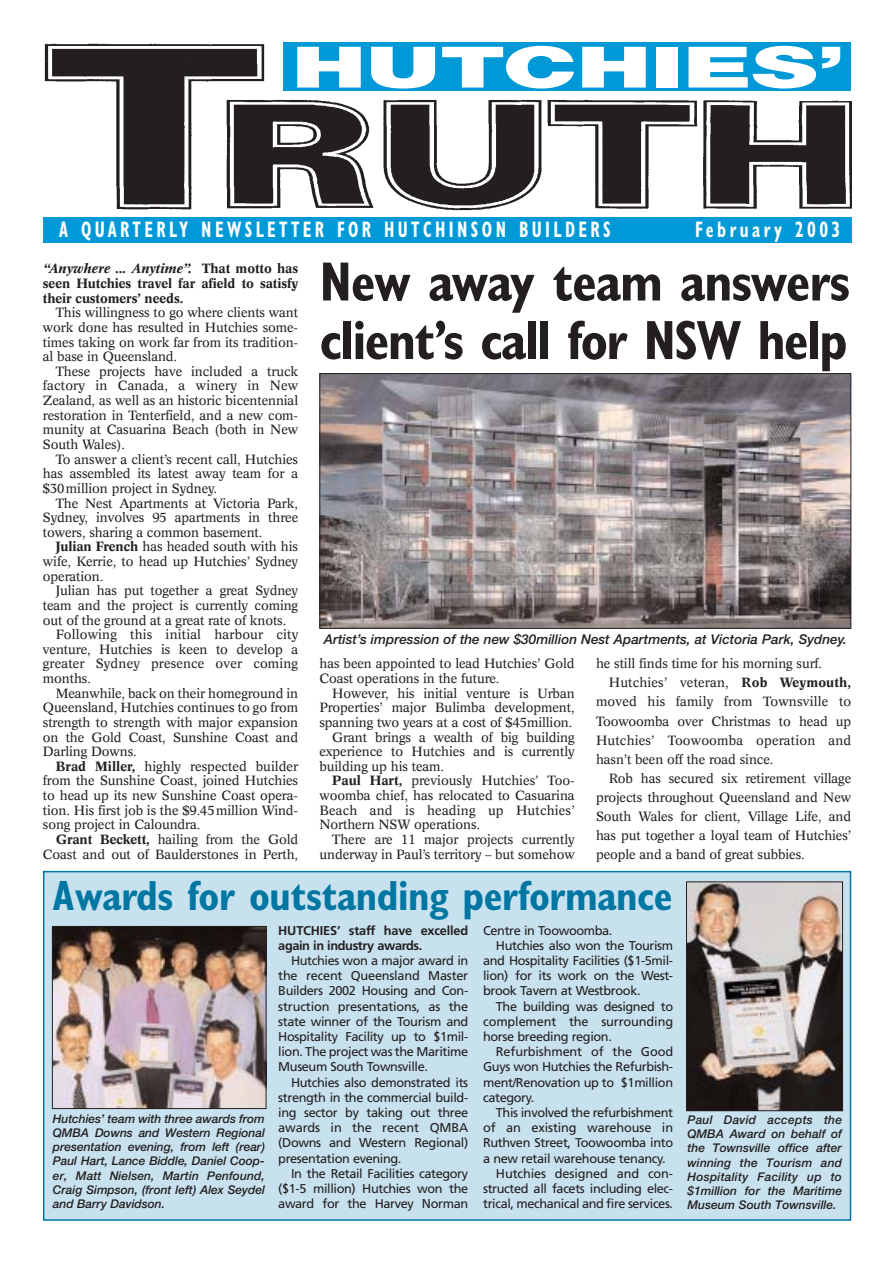
<style>
.page{position:relative;width:893px;height:1262px;background:#fff}
.page>*{position:absolute;margin:0;border:0;box-sizing:border-box;transform-origin:0 0}
.t1{font:900 57px "Helvetica Neue";letter-spacing:-.005em;color:#fff;scale:1.72 1}
.t2{font:700 condensed 55.5px/58.5px "Gill Sans";letter-spacing:-.03em;color:#231f20;scale:.95 1}
.t3{font:700 condensed 42.3px "Gill Sans";letter-spacing:-.01em;color:#0076a3;scale:.95 1}
.t4{font:700 condensed 22.5px "Gill Sans";letter-spacing:.2em;color:#fff;scale:.75 1}
.t5{font:italic 500 13.5px "Helvetica Neue";color:#231f20}
.t6{font:13.2px/14.7px "Concorde";letter-spacing:-.01em;color:#231f20;text-align:justify}
.t7{font:13.2px "Concorde";letter-spacing:.01em;color:#231f20}
.t8{font:700 13.2px/14.7px "Concorde";letter-spacing:-.01em;color:#231f20;text-align:justify}
.t9{font:12.75px/15.1px "Frutiger";letter-spacing:-.03em;color:#231f20;text-align:justify}
.t10{font:12.75px "Frutiger";letter-spacing:-.01em;color:#231f20}
.t11{font:700 12.75px/15.1px "Frutiger";letter-spacing:-.015em;color:#231f20}
.t12{font:italic 500 12px/14.2px "Helvetica Neue";color:#231f20;text-align:justify}
.s1{font-style:italic}
.s2{font-weight:700}
</style>
<div class="page">
<div style="left:44px;top:871px;width:806px;height:349px;background:#c8e1ee"></div>
<div style="left:43px;top:871px;width:808px;height:349px;border:2px solid #0076a3"></div>
<img style="left:44px;top:43px;width:807px;height:168px">
<div style="left:283px;top:43px;width:568px;height:48px;background:#0099d8"></div>
<div style="left:43px;top:218px;width:808px;height:25px;background:#0099d8"></div>
<img style="left:321px;top:375px;width:528px;height:251px">
<div style="left:319px;top:373px;width:532px;height:255px;border:1px solid #231f20"></div>
<img style="left:54px;top:928px;width:210px;height:178px">
<div style="left:52px;top:926px;width:214px;height:182px;border:1px solid #231f20"></div>
<img style="left:688px;top:883px;width:152px;height:226px">
<div style="left:686px;top:881px;width:156px;height:230px;border:1px solid #231f20"></div>
<h1 class="t1" style="left:291px;top:47px;width:323px">HUTCHIES’</h1>
<h3 class="t4" style="left:59px;top:221px;width:737px">A QUARTERLY NEWSLETTER FOR HUTCHINSON BUILDERS</h3>
<h3 class="t4" style="left:695px;top:221px;width:195px">February 2003</h3>
<p class="t8" style="left:43px;top:262px;width:257px"><span class="s1">“Anywhere ... Anytime”.</span> That motto has seen Hutchies travel far afield to satisfy their customers’ needs.</p>
<p class="t6" style="left:43px;top:306px;width:257px;text-indent:13px">This willingness to go where clients want work done has resulted in Hutchies some&shy;times taking on work far from its tradition&shy;al base in Queensland.</p>
<p class="t6" style="left:43px;top:365px;width:257px;text-indent:13px">These projects have included a truck factory in Canada, a winery in New Zealand, as well as an historic bicentennial restoration in Tenterfield, and a new com&shy;munity at Casuarina Beach (both in New South Wales).</p>
<p class="t6" style="left:43px;top:453px;width:257px;text-indent:13px">To answer a client’s recent call, Hutchies has assembled its latest away team for a $30million project in Sydney.</p>
<p class="t6" style="left:43px;top:496px;width:257px;text-indent:13px">The Nest Apartments at Victoria Park, Sydney, involves 95 apartments in three towers, sharing a common basement.</p>
<p class="t6" style="left:43px;top:540px;width:257px;text-indent:13px"><span class="s2">Julian French</span> has headed south with his wife, Kerrie, to head up Hutchies’ Sydney operation.</p>
<p class="t6" style="left:56px;top:584px;width:244px">Julian has put together a great Sydney</p>
<p class="t6" style="left:43px;top:599px;width:257px">team and the project is currently coming</p>
<p class="t6" style="left:43px;top:613px;width:245px">out of the ground at a great rate of knots.</p>
<p class="t7" style="left:56px;top:629px;width:244px">Following this initial harbour city</p>
<p class="t6" style="left:43px;top:643px;width:257px">venture, Hutchies is keen to develop a</p>
<p class="t7" style="left:43px;top:658px;width:257px">greater Sydney presence over coming</p>
<p class="t6" style="left:43px;top:672px;width:50px">months.</p>
<p class="t6" style="left:56px;top:687px;width:244px">Meanwhile, back on their homeground in</p>
<p class="t6" style="left:43px;top:701px;width:257px">Queensland, Hutchies continues to go from</p>
<p class="t6" style="left:43px;top:716px;width:257px">strength to strength with major expansion</p>
<p class="t6" style="left:43px;top:730px;width:257px">on the Gold Coast, Sunshine Coast and</p>
<p class="t6" style="left:43px;top:745px;width:95px">Darling Downs.</p>
<p class="t6" style="left:56px;top:760px;width:244px"><span class="s2">Brad Miller,</span> highly respected builder</p>
<p class="t6" style="left:43px;top:774px;width:257px">from the Sunshine Coast, joined Hutchies</p>
<p class="t6" style="left:43px;top:789px;width:257px">to head up its new Sunshine Coast opera-</p>
<p class="t6" style="left:43px;top:804px;width:257px">tion. His first job is the $9.45million Wind-</p>
<p class="t6" style="left:43px;top:818px;width:159px">song project in Caloundra.</p>
<p class="t6" style="left:56px;top:833px;width:244px"><span class="s2">Grant Beckett,</span> hailing from the Gold</p>
<p class="t6" style="left:43px;top:847px;width:257px">Coast and out of Baulderstones in Perth,</p>
<h2 class="t2" style="left:319px;top:258px;width:560px">New away team answers client’s call for NSW help</h2>
<p class="t5" style="left:324px;top:634px;width:524px">Artist’s impression of the new $30million Nest Apartments, at Victoria Park, Sydney.</p>
<p class="t6" style="left:319px;top:657px;width:257px">has been appointed to lead Hutchies’ Gold<br>Coast operations in the future.</p>
<p class="t6" style="left:332px;top:687px;width:244px">However, his initial venture is Urban</p>
<p class="t6" style="left:319px;top:701px;width:257px">Properties’ major Bulimba development,</p>
<p class="t6" style="left:319px;top:716px;width:254px">spanning two years at a cost of $45million.</p>
<p class="t6" style="left:332px;top:730px;width:244px">Grant brings a wealth of big building</p>
<p class="t6" style="left:319px;top:745px;width:257px">experience to Hutchies and is currently</p>
<p class="t6" style="left:319px;top:760px;width:126px">building up his team.</p>
<p class="t6" style="left:332px;top:774px;width:244px"><span class="s2">Paul Hart,</span> previously Hutchies’ Too-</p>
<p class="t6" style="left:319px;top:789px;width:257px">woomba chief, has relocated to Casuarina</p>
<p class="t7" style="left:319px;top:804px;width:257px">Beach and is heading up Hutchies’</p>
<p class="t6" style="left:319px;top:818px;width:162px">Northern NSW operations.</p>
<p class="t6" style="left:332px;top:833px;width:244px">There are 11 major projects currently</p>
<p class="t6" style="left:319px;top:847px;width:257px">underway in Paul’s territory – but somehow</p>
<p class="t6" style="left:596px;top:657px;width:228px">he still finds time for his morning surf.</p>
<p class="t7" style="left:608px;top:677px;width:244px">Hutchies’ veteran, <span class="s2">Rob Weymouth,</span></p>
<p class="t7" style="left:596px;top:696px;width:257px">moved his family from Townsville to</p>
<p class="t6" style="left:596px;top:714px;width:257px">Toowoomba over Christmas to head up</p>
<p class="t7" style="left:596px;top:734px;width:257px">Hutchies’ Toowoomba operation and</p>
<p class="t6" style="left:596px;top:752px;width:179px">hasn’t been off the road since.</p>
<p class="t6" style="left:608px;top:771px;width:244px">Rob has secured six retirement village</p>
<p class="t6" style="left:596px;top:790px;width:257px">projects throughout Queensland and New</p>
<p class="t6" style="left:596px;top:809px;width:257px">South Wales for client, Village Life, and</p>
<p class="t6" style="left:596px;top:829px;width:257px">has put together a loyal team of Hutchies’</p>
<p class="t6" style="left:596px;top:848px;width:210px">people and a band of great subbies.</p>
<h3 class="t3" style="left:53px;top:881px;width:654px">Awards for outstanding performance</h3>
<p class="t11" style="left:278px;top:923px;width:191px">HUTCHIES’ staff have excelled again in industry awards.</p>
<p class="t9" style="left:278px;top:954px;width:191px;text-indent:13px">Hutchies won a major award in the recent Queensland Master Builders 2002 Housing and Con&shy;struction presentations, as the state winner of the Tourism and Hospitality Facility up to $1mil&shy;lion. The project was the Maritime Museum South Townsville.</p>
<p class="t9" style="left:278px;top:1075px;width:191px;text-indent:13px">Hutchies also demonstrated its strength in the commercial build&shy;ing sector by taking out three awards in the recent QMBA (Downs and Western Regional) presentation evening.</p>
<p class="t9" style="left:278px;top:1166px;width:191px;text-indent:13px">In the Retail Facilities category ($1-5 million) Hutchies won the award for the Harvey Norman</p>
<p class="t9" style="left:483px;top:923px;width:131px">Centre in Toowoomba.</p>
<p class="t9" style="left:496px;top:938px;width:179px">Hutchies also won the Tourism</p>
<p class="t9" style="left:483px;top:954px;width:191px">and Hospitality Facilities ($1-5mil-</p>
<p class="t9" style="left:483px;top:969px;width:191px">lion) for its work on the West-</p>
<p class="t9" style="left:483px;top:984px;width:159px">brook Tavern at Westbrook.</p>
<p class="t9" style="left:496px;top:999px;width:179px">The building was designed to</p>
<p class="t10" style="left:483px;top:1016px;width:191px">complement the surrounding</p>
<p class="t9" style="left:483px;top:1030px;width:130px">horse breeding region.</p>
<p class="t10" style="left:496px;top:1046px;width:179px">Refurbishment of the Good</p>
<p class="t9" style="left:483px;top:1060px;width:191px">Guys won Hutchies the Refurbish-</p>
<p class="t9" style="left:483px;top:1075px;width:191px">ment/Renovation up to $1million</p>
<p class="t9" style="left:483px;top:1090px;width:53px">category.</p>
<p class="t9" style="left:496px;top:1105px;width:179px">This involved the refurbishment</p>
<p class="t10" style="left:483px;top:1122px;width:191px">of an existing warehouse in</p>
<p class="t9" style="left:483px;top:1136px;width:191px">Ruthven Street, Toowoomba into</p>
<p class="t9" style="left:483px;top:1151px;width:184px">a new retail warehouse tenancy.</p>
<p class="t10" style="left:496px;top:1168px;width:179px">Hutchies designed and con-</p>
<p class="t9" style="left:483px;top:1181px;width:191px">structed all facets including elec-</p>
<p class="t9" style="left:483px;top:1197px;width:191px">trical, mechanical and fire services.</p>
<p class="t12" style="left:53px;top:1112px;width:213px">Hutchies’ team with three awards from QMBA Downs and Western Regional presentation evening, from left (rear)<br>Paul Hart, Lance Biddle, Daniel Coop&shy;er, Matt Nielsen, Martin Penfound, Craig Simpson, (front left) Alex Seydel and Barry Davidson.</p>
<p class="t12" style="left:687px;top:1113px;width:156px">Paul David accepts the QMBA Award on behalf of the Townsville office after winning the Tourism and Hospitality Facility up to $1million for the Maritime Museum South Townsville.</p>
</div>
